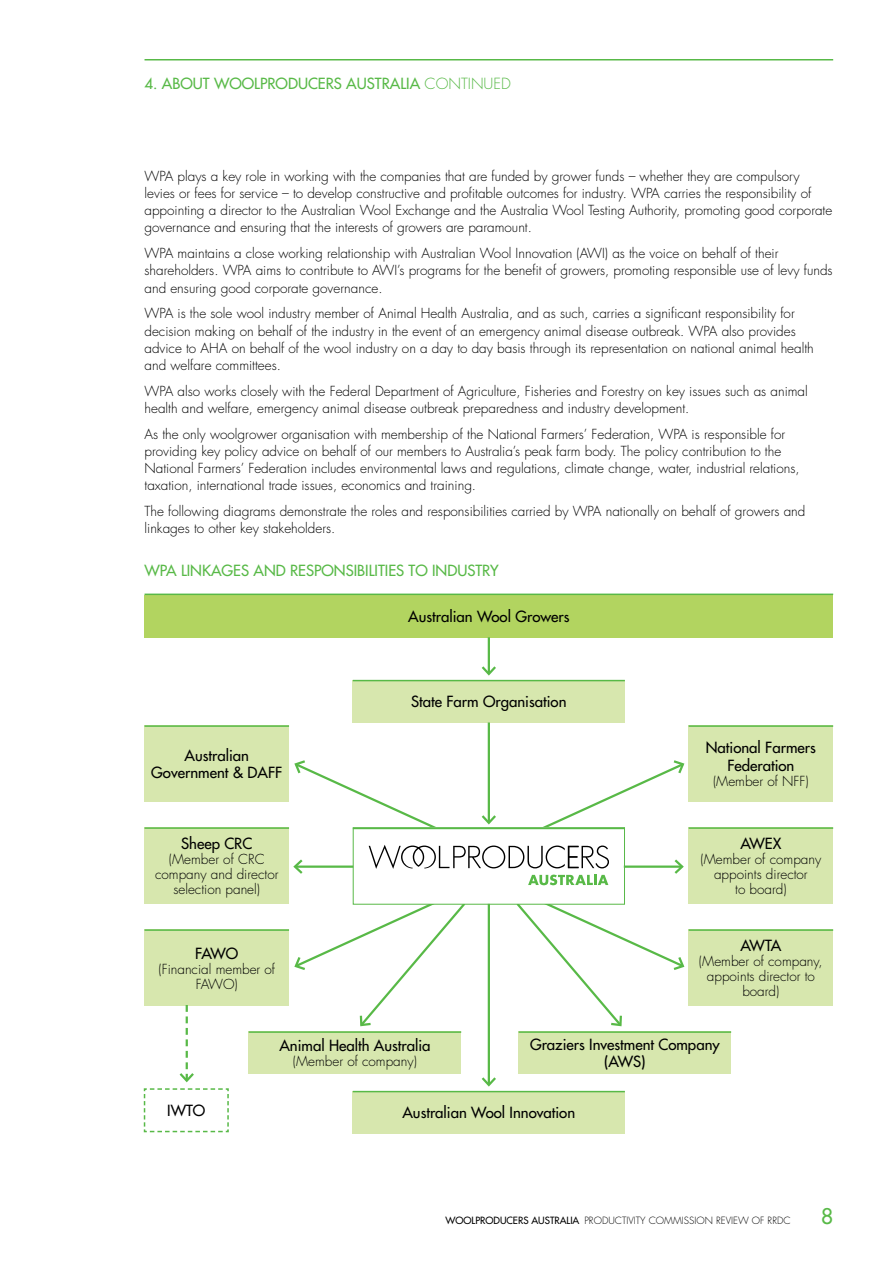
<style>
.page{position:relative;width:893px;height:1263px;background:#fff}
.page>*{position:absolute;margin:0;border:0;box-sizing:border-box;transform-origin:0 0}
.t1{font:21px "Futura";color:#58b947}
.t2{font:15px/17.2px "Futura";color:#000;text-align:center}
.t3{font:15px "Futura";color:#58b947}
.t4{font:300 13.5px/17.2px "Futura";color:#000}
.t5{font:300 9.75px "Futura";color:#000}
.s1{font-weight:300}
.s2{font-weight:400}
</style>
<div class="page">
<svg style="left:517px;top:905px;width:168px;height:122px"></svg>
<svg style="left:294px;top:897px;width:171px;height:130px"></svg>
<svg style="left:543px;top:760px;width:142px;height:67px"></svg>
<svg style="left:294px;top:760px;width:142px;height:74px"></svg>
<div style="left:353px;top:828px;width:271px;height:76px;background:#fff"></div>
<div style="left:353px;top:827px;width:272px;height:78px;border:1px solid #58b947"></div>
<hr style="left:145px;top:59px;width:688px;height:2px;background:#58b947">
<div style="left:145px;top:595px;width:688px;height:42px;background:#b2d460"></div>
<div style="left:353px;top:680px;width:272px;height:42px;background:#d7e7ae"></div>
<div style="left:145px;top:827px;width:144px;height:77px;background:#d7e7ae"></div>
<hr style="left:488px;top:637px;width:2px;height:37px;background:#58b947">
<svg style="left:481px;top:664px;width:15px;height:12px"></svg>
<hr style="left:145px;top:594px;width:688px;height:1px;background:#58b947">
<hr style="left:353px;top:680px;width:272px;height:1px;background:#58b947">
<hr style="left:145px;top:827px;width:144px;height:2px;background:#58b947">
<hr style="left:488px;top:723px;width:2px;height:100px;background:#58b947">
<svg style="left:481px;top:813px;width:15px;height:12px"></svg>
<hr style="left:488px;top:904px;width:2px;height:181px;background:#58b947">
<svg style="left:481px;top:1075px;width:15px;height:12px"></svg>
<div style="left:353px;top:1091px;width:272px;height:42px;background:#d7e7ae"></div>
<hr style="left:353px;top:1091px;width:272px;height:1px;background:#58b947">
<div style="left:689px;top:827px;width:144px;height:77px;background:#d7e7ae"></div>
<hr style="left:689px;top:827px;width:144px;height:2px;background:#58b947">
<div style="left:145px;top:725px;width:144px;height:77px;background:#d7e7ae"></div>
<hr style="left:145px;top:725px;width:144px;height:2px;background:#58b947">
<div style="left:689px;top:725px;width:144px;height:77px;background:#d7e7ae"></div>
<hr style="left:689px;top:725px;width:144px;height:2px;background:#58b947">
<div style="left:145px;top:929px;width:144px;height:77px;background:#d7e7ae"></div>
<hr style="left:145px;top:929px;width:144px;height:2px;background:#58b947">
<div style="left:689px;top:929px;width:144px;height:77px;background:#d7e7ae"></div>
<hr style="left:689px;top:929px;width:144px;height:2px;background:#58b947">
<div style="left:519px;top:1031px;width:212px;height:43px;background:#d7e7ae"></div>
<hr style="left:519px;top:1031px;width:212px;height:2px;background:#58b947">
<div style="left:249px;top:1031px;width:212px;height:43px;background:#d7e7ae"></div>
<hr style="left:249px;top:1031px;width:212px;height:2px;background:#58b947">
<hr style="left:295px;top:866px;width:58px;height:2px;background:#58b947">
<svg style="left:293px;top:859px;width:12px;height:15px"></svg>
<svg style="left:369px;top:845px;width:240px;height:24px"></svg>
<svg style="left:528px;top:875px;width:80px;height:10px"></svg>
<hr style="left:353px;top:828px;width:272px;height:1px;background:#58b947">
<hr style="left:624px;top:866px;width:58px;height:2px;background:#58b947">
<svg style="left:672px;top:859px;width:12px;height:15px"></svg>
<svg style="left:143px;top:1005px;width:86px;height:128px"></svg>
<p class="t3" style="left:145px;top:76px;width:368px">4. ABOUT WOOLPRODUCERS AUSTRALIA <span class="s1">CONTINUED</span></p>
<p class="t4" style="left:145px;top:168px;width:689px">WPA plays a key role in working with the companies that are funded by grower funds – whether they are compulsory levies or fees for service – to develop constructive and profitable outcomes for industry. WPA carries the responsibility of appointing a director to the Australian Wool Exchange and the Australia Wool Testing Authority, promoting good corporate governance and ensuring that the interests of growers are paramount.</p>
<p class="t4" style="left:145px;top:246px;width:689px">WPA maintains a close working relationship with Australian Wool Innovation (AWI) as the voice on behalf of their shareholders. WPA aims to contribute to AWI’s programs for the benefit of growers, promoting responsible use of levy funds and ensuring good corporate governance.</p>
<p class="t4" style="left:145px;top:306px;width:671px">WPA is the sole wool industry member of Animal Health Australia, and as such, carries a significant responsibility for decision making on behalf of the industry in the event of an emergency animal disease outbreak. WPA also provides advice to AHA on behalf of the wool industry on a day to day basis through its representation on national animal health and welfare committees.</p>
<p class="t4" style="left:145px;top:383px;width:665px">WPA also works closely with the Federal Department of Agriculture, Fisheries and Forestry on key issues such as animal health and welfare, emergency animal disease outbreak preparedness and industry development.</p>
<p class="t4" style="left:145px;top:426px;width:657px">As the only woolgrower organisation with membership of the National Farmers’ Federation, WPA is responsible for providing key policy advice on behalf of our members to Australia’s peak farm body. The policy contribution to the National Farmers’ Federation includes environmental laws and regulations, climate change, water, industrial relations, taxation, international trade issues, economics and training.</p>
<p class="t4" style="left:145px;top:504px;width:662px">The following diagrams demonstrate the roles and responsibilities carried by WPA nationally on behalf of growers and linkages to other key stakeholders.</p>
<p class="t3" style="left:145px;top:563px;width:356px">WPA LINKAGES AND RESPONSIBILITIES TO INDUSTRY</p>
<p class="t2" style="left:408px;top:609px;width:163px">Australian Wool Growers</p>
<p class="t2" style="left:411px;top:694px;width:157px">State Farm Organisation</p>
<p class="t2" style="left:151px;top:748px;width:133px">Australian<br>Government &amp; DAFF</p>
<p class="t2" style="left:706px;top:740px;width:112px">National Farmers<br>Federation</p>
<p class="t4" style="left:713px;top:773px;width:97px">(Member of NFF)</p>
<p class="t2" style="left:181px;top:836px;width:73px">Sheep CRC</p>
<p class="t4" style="left:155px;top:853px;width:125px;line-height:15px;text-align:center">(Member of CRC company and director selection panel)</p>
<p class="t2" style="left:195px;top:945px;width:45px">FAWO</p>
<p class="t4" style="left:158px;top:962px;width:118px;line-height:15px;text-align:center">(Financial member of<br>FAWO)</p>
<p class="t2" style="left:279px;top:1038px;width:153px">Animal Health Australia</p>
<p class="t4" style="left:293px;top:1054px;width:125px">(Member of company)</p>
<p class="t2" style="left:740px;top:836px;width:42px">AWEX</p>
<p class="t4" style="left:700px;top:853px;width:122px;line-height:15px;text-align:center">(Member of company appoints director<br>to board)</p>
<p class="t2" style="left:740px;top:938px;width:42px">AWTA</p>
<p class="t4" style="left:699px;top:955px;width:125px;line-height:15px;text-align:center">(Member of company, appoints director to board)</p>
<p class="t2" style="left:530px;top:1037px;width:191px">Graziers Investment Company (AWS)</p>
<p class="t2" style="left:167px;top:1103px;width:40px">IWTO</p>
<p class="t2" style="left:402px;top:1105px;width:174px">Australian Wool Innovation</p>
<p class="t5" style="left:445px;top:1216px;width:347px"><span class="s2">WOOLPRODUCERS AUSTRALIA</span> PRODUCTIVITY COMMISSION REVIEW OF RRDC</p>
<h1 class="t1" style="left:821px;top:1206px;width:14px">8</h1>
</div>
